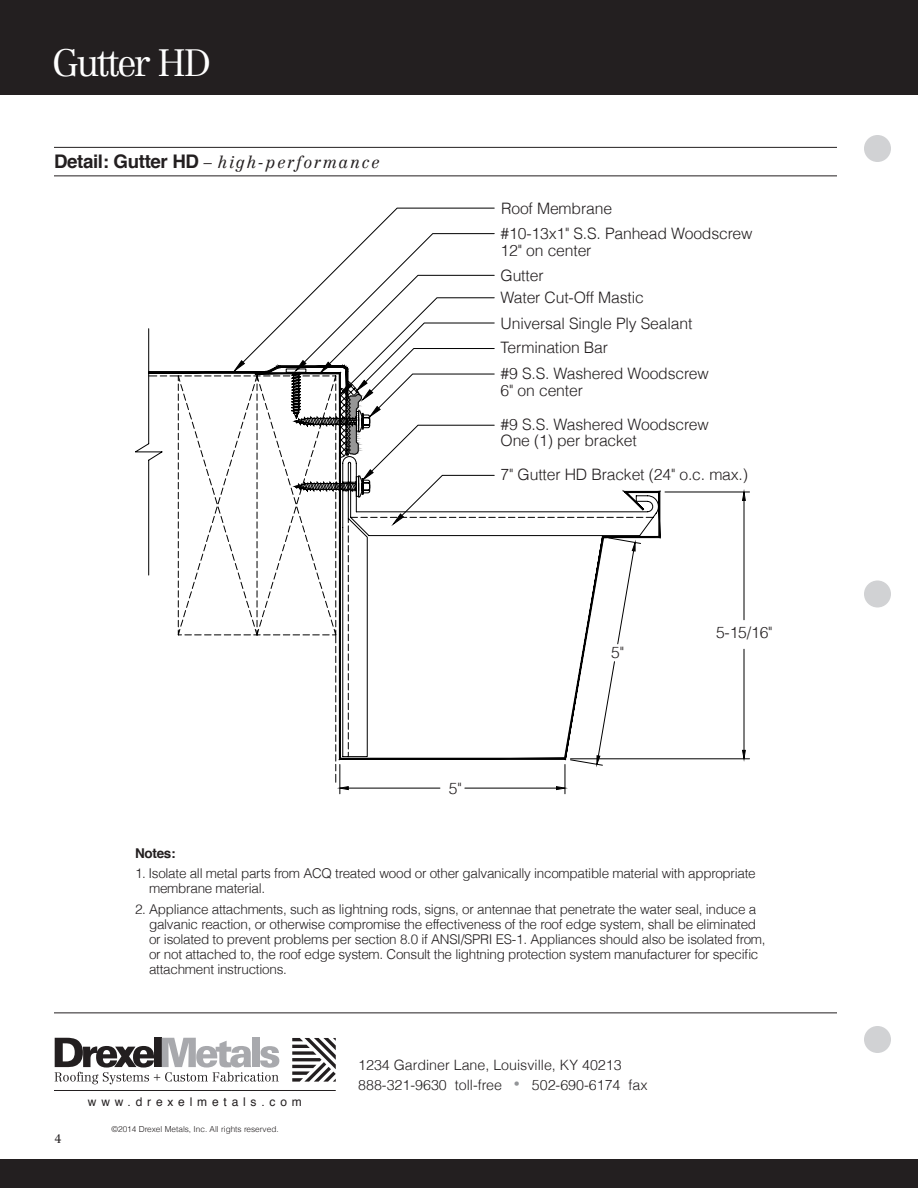
<style>
.page{position:relative;width:918px;height:1188px;background:#fff}
.page>*{position:absolute;margin:0;border:0;box-sizing:border-box;transform-origin:0 0}
.t1{font:300 37.5px "Centennial";letter-spacing:-.06em;color:#fff}
.t2{font:italic 300 16.5px "Centennial";letter-spacing:.1em;color:#231f20}
.t3{font:300 15.75px/16.5px "Helvetica";letter-spacing:-.01em;color:#231f20}
.t4{font:300 14.25px "Helvetica";color:#231f20}
.t5{font:300 13.5px/15px "Helvetica";letter-spacing:-.02em;color:#231f20}
.t6{font:700 13.5px "Helvetica";letter-spacing:-.02em;color:#231f20}
.t7{font:12px "Helvetica";letter-spacing:.4em;color:#231f20}
.t8{font:12px "Centennial";color:#231f20}
.t9{font:300 8.25px "Helvetica";color:#231f20}
.s1{font-family:"Helvetica";font-weight:700;font-style:normal;font-size:18.75px}
.s2{font-size:12px;color:#939598}
</style>
<div class="page">
<hr style="left:665px;top:492px;width:85px;height:1px;background:#000">
<hr style="left:571px;top:758px;width:179px;height:1px;background:#000">
<hr style="left:744px;top:500px;width:1px;height:120px;background:#000">
<hr style="left:744px;top:649px;width:1px;height:101px;background:#000">
<svg style="left:742px;top:491px;width:3px;height:10px"></svg>
<svg style="left:742px;top:750px;width:3px;height:10px"></svg>
<svg style="left:149px;top:207px;width:511px;height:588px"></svg>
<svg style="left:55px;top:1038px;width:224px;height:46px"></svg>
<svg style="left:292px;top:1038px;width:44px;height:44px"></svg>
<hr style="left:54px;top:1090px;width:282px;height:1px;background:#231f20">
<div style="left:0;top:0;width:918px;height:94px;background:#231f20"></div>
<div style="left:0;top:1160px;width:918px;height:28px;background:#231f20"></div>
<div style="left:864px;top:1026px;width:27px;height:27px;background:#d1d2d4;border-radius:50%"></div>
<div style="left:864px;top:580px;width:27px;height:28px;background:#d1d2d4;border-radius:50%"></div>
<div style="left:864px;top:135px;width:27px;height:27px;background:#d1d2d4;border-radius:50%"></div>
<hr style="left:54px;top:147px;width:783px;height:1px;background:#231f20">
<hr style="left:54px;top:175px;width:783px;height:1px;background:#231f20">
<hr style="left:54px;top:1012px;width:783px;height:1px;background:#231f20">
<p class="t1" style="left:52px;top:41px;width:160px">Gutter HD</p>
<p class="t2" style="left:54px;top:152px;width:327px"><span class="s1">Detail: Gutter HD</span> – high-performance</p>
<p class="t3" style="left:501px;top:200px;width:113px">Roof Membrane</p>
<p class="t3" style="left:501px;top:225px;width:253px">#10-13x1" S.S. Panhead Woodscrew<br>12" on center</p>
<p class="t3" style="left:501px;top:267px;width:44px">Gutter</p>
<p class="t3" style="left:501px;top:289px;width:145px">Water Cut-Off Mastic</p>
<p class="t3" style="left:501px;top:315px;width:193px">Universal Single Ply Sealant</p>
<p class="t3" style="left:501px;top:339px;width:109px">Termination Bar</p>
<p class="t3" style="left:501px;top:365px;width:210px">#9 S.S. Washered Woodscrew</p>
<p class="t3" style="left:501px;top:382px;width:84px">6" on center</p>
<p class="t3" style="left:501px;top:416px;width:210px">#9 S.S. Washered Woodscrew</p>
<p class="t3" style="left:501px;top:432px;width:138px">One (1) per bracket</p>
<p class="t3" style="left:501px;top:466px;width:249px">7" Gutter HD Bracket (24" o.c. max.)</p>
<p class="t3" style="left:449px;top:780px;width:14px">5"</p>
<p class="t3" style="left:611px;top:644px;width:14px">5"</p>
<p class="t3" style="left:716px;top:624px;width:58px">5-15/16"</p>
<p class="t6" style="left:135px;top:842px;width:42px">Notes:</p>
<p class="t5" style="left:149px;top:866px;width:608px;text-indent:-14px">1. Isolate all metal parts from ACQ treated wood or other galvanically incompatible material with appropriate membrane material.</p>
<p class="t5" style="left:149px;top:901px;width:618px;text-indent:-14px">2. Appliance attachments, such as lightning rods, signs, or antennae that penetrate the water seal, induce a galvanic reaction, or otherwise compromise the effectiveness of the roof edge system, shall be eliminated or isolated to prevent problems per section 8.0 if ANSI/SPRI ES-1. Appliances should also be isolated from, or not attached to, the roof edge system. Consult the lightning protection system manufacturer for specific attachment instructions.</p>
<p class="t8" style="left:54px;top:1132px;width:9px">4</p>
<p class="t7" style="left:88px;top:1093px;width:215px">www.drexelmetals.com</p>
<p class="t9" style="left:111px;top:1124px;width:169px">©2014 Drexel Metals, Inc. All rights reserved.</p>
<p class="t4" style="left:358px;top:1057px;width:265px">1234 Gardiner Lane, Louisville, KY 40213</p>
<p class="t4" style="left:358px;top:1076px;width:291px">888-321-9630 toll-free <span class="s2">•</span> 502-690-6174 fax</p>
</div>
